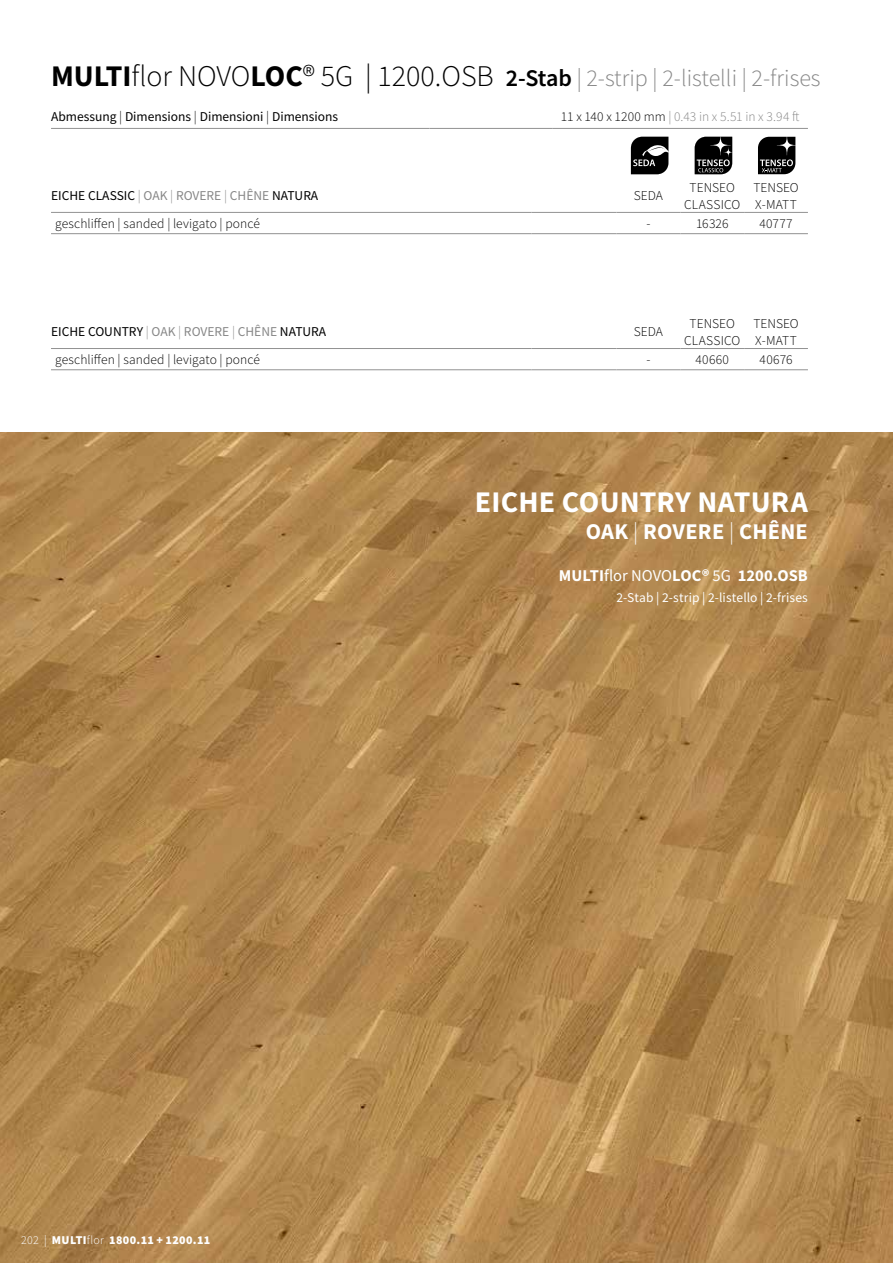
<style>
.page{position:relative;width:893px;height:1263px;background:#fff}
.page>*{position:absolute;margin:0;border:0;box-sizing:border-box;transform-origin:0 0}
.t1{font:700 30px "Source Sans Pro";letter-spacing:.005em;color:#fff}
.t2{font:300 24px "Source Sans Pro";color:#878787}
.t3{font:700 22.5px "Source Sans Pro";letter-spacing:.01em;color:#fff}
.t4{font:700 16.5px "Source Sans Pro";letter-spacing:.005em;color:#fff}
.t5{font:300 13.5px/16.5px "Source Sans Pro";letter-spacing:.005em;color:#000;text-align:center}
.t6{font:13.5px "Source Sans Pro";color:#000}
.t7{font:300 13.5px "Source Sans Pro";color:#878787}
.t8{font:13.5px "Source Sans Pro";letter-spacing:.01em;color:#fff}
.t9{font:900 12px "Source Sans Pro";letter-spacing:.025em;color:#fff}
.s1{font-weight:700;font-size:30px;color:#000}
.s2{font-size:30px;color:#000}
.s3{font-family:"Source Code Pro";font-size:30px;color:#000}
.s4{font-weight:600;color:#000}
.s5{font-family:"Source Code Pro"}
.s6{font-weight:300}
.s7{color:#000}
.s8{font-weight:300;color:#878787}
.s9{color:#878787}
.s10{font-weight:400}
</style>
<div class="page">
<img style="left:0;top:432px;width:893px;height:831px">
<hr style="left:51px;top:128px;width:378px;height:1px;background:#929292">
<hr style="left:429px;top:128px;width:124px;height:1px;background:#929292">
<hr style="left:553px;top:128px;width:255px;height:1px;background:#929292">
<hr style="left:617px;top:212px;width:63px;height:1px;background:#929292">
<hr style="left:680px;top:212px;width:64px;height:1px;background:#929292">
<hr style="left:744px;top:212px;width:64px;height:1px;background:#929292">
<hr style="left:51px;top:212px;width:480px;height:1px;background:#929292">
<hr style="left:531px;top:212px;width:86px;height:1px;background:#929292">
<hr style="left:51px;top:233px;width:480px;height:1px;background:#929292">
<hr style="left:531px;top:233px;width:86px;height:1px;background:#929292">
<hr style="left:617px;top:233px;width:63px;height:1px;background:#929292">
<hr style="left:680px;top:233px;width:64px;height:1px;background:#929292">
<hr style="left:744px;top:233px;width:64px;height:1px;background:#929292">
<hr style="left:617px;top:348px;width:63px;height:1px;background:#929292">
<hr style="left:680px;top:348px;width:64px;height:1px;background:#929292">
<hr style="left:744px;top:348px;width:64px;height:1px;background:#929292">
<hr style="left:51px;top:348px;width:480px;height:1px;background:#929292">
<hr style="left:531px;top:348px;width:86px;height:1px;background:#929292">
<hr style="left:51px;top:369px;width:480px;height:1px;background:#929292">
<hr style="left:531px;top:369px;width:86px;height:1px;background:#929292">
<hr style="left:617px;top:369px;width:63px;height:1px;background:#929292">
<hr style="left:680px;top:369px;width:64px;height:1px;background:#929292">
<hr style="left:744px;top:369px;width:64px;height:1px;background:#929292">
<svg style="left:695px;top:137px;width:37px;height:37px"></svg>
<svg style="left:758px;top:137px;width:37px;height:37px"></svg>
<svg style="left:631px;top:137px;width:37px;height:37px"></svg>
<h2 class="t2" style="left:51px;top:64px;width:771px"><span class="s1">MULTI</span><span class="s2">flor NOVO</span><span class="s1">LOC</span><span class="s2">® 5G</span> <span class="s3">|</span><span class="s2">1200.OSB</span> <span class="s4">2-Stab</span><span class="s5">|</span>2-strip<span class="s5">|</span>2-listelli<span class="s5">|</span>2-frises</h2>
<p class="t6" style="left:51px;top:108px;width:289px">Abmessung <span class="s6">|</span> Dimensions <span class="s6">|</span> Dimensioni <span class="s6">|</span> Dimensions</p>
<p class="t7" style="left:561px;top:108px;width:240px"><span class="s7">11 x 140 x 1200 mm</span> | 0.43 in x 5.51 in x 3.94 ft</p>
<p class="t6" style="left:51px;top:187px;width:269px">EICHE CLASSIC <span class="s8">|</span> <span class="s9">OAK</span> <span class="s8">|</span> <span class="s9">ROVERE</span> <span class="s8">|</span> <span class="s9">CHÊNE</span> NATURA</p>
<p class="t5" style="left:634px;top:188px;width:31px">SEDA</p>
<p class="t5" style="left:684px;top:179px;width:58px">TENSEO<br>CLASSICO</p>
<p class="t5" style="left:753px;top:179px;width:47px;text-align:left">TENSEO<br>X-MATT</p>
<p class="t5" style="left:55px;top:215px;width:206px">geschliffen | sanded | levigato | poncé</p>
<p class="t5" style="left:646px;top:215px;width:6px">-</p>
<p class="t5" style="left:696px;top:215px;width:34px">16326</p>
<p class="t5" style="left:759px;top:215px;width:35px">40777</p>
<p class="t6" style="left:51px;top:323px;width:277px">EICHE COUNTRY <span class="s8">|</span> <span class="s9">OAK</span> <span class="s8">|</span> <span class="s9">ROVERE</span> <span class="s8">|</span> <span class="s9">CHÊNE</span> NATURA</p>
<p class="t5" style="left:634px;top:324px;width:31px">SEDA</p>
<p class="t5" style="left:684px;top:315px;width:58px">TENSEO<br>CLASSICO</p>
<p class="t5" style="left:753px;top:315px;width:47px;text-align:left">TENSEO<br>X-MATT</p>
<p class="t5" style="left:55px;top:351px;width:206px">geschliffen | sanded | levigato | poncé</p>
<p class="t5" style="left:646px;top:351px;width:6px">-</p>
<p class="t5" style="left:695px;top:351px;width:35px">40660</p>
<p class="t5" style="left:760px;top:351px;width:34px">40676</p>
<p class="t9" style="left:21px;top:1231px;width:190px"><span class="s6">202 |</span> MULTI<span class="s6">flor</span> 1800.11 + 1200.11</p>
<h1 class="t1" style="left:475px;top:481px;width:334px">EICHE COUNTRY NATURA</h1>
<h3 class="t3" style="left:586px;top:516px;width:224px">OAK <span class="s6">|</span> ROVERE <span class="s6">|</span> CHÊNE</h3>
<p class="t4" style="left:559px;top:564px;width:250px">MULTI<span class="s10">flor NOVO</span>LOC® <span class="s10">5G</span> 1200.OSB</p>
<p class="t8" style="left:617px;top:588px;width:193px">2-Stab | 2-strip | 2-listello | 2-frises</p>
</div>
